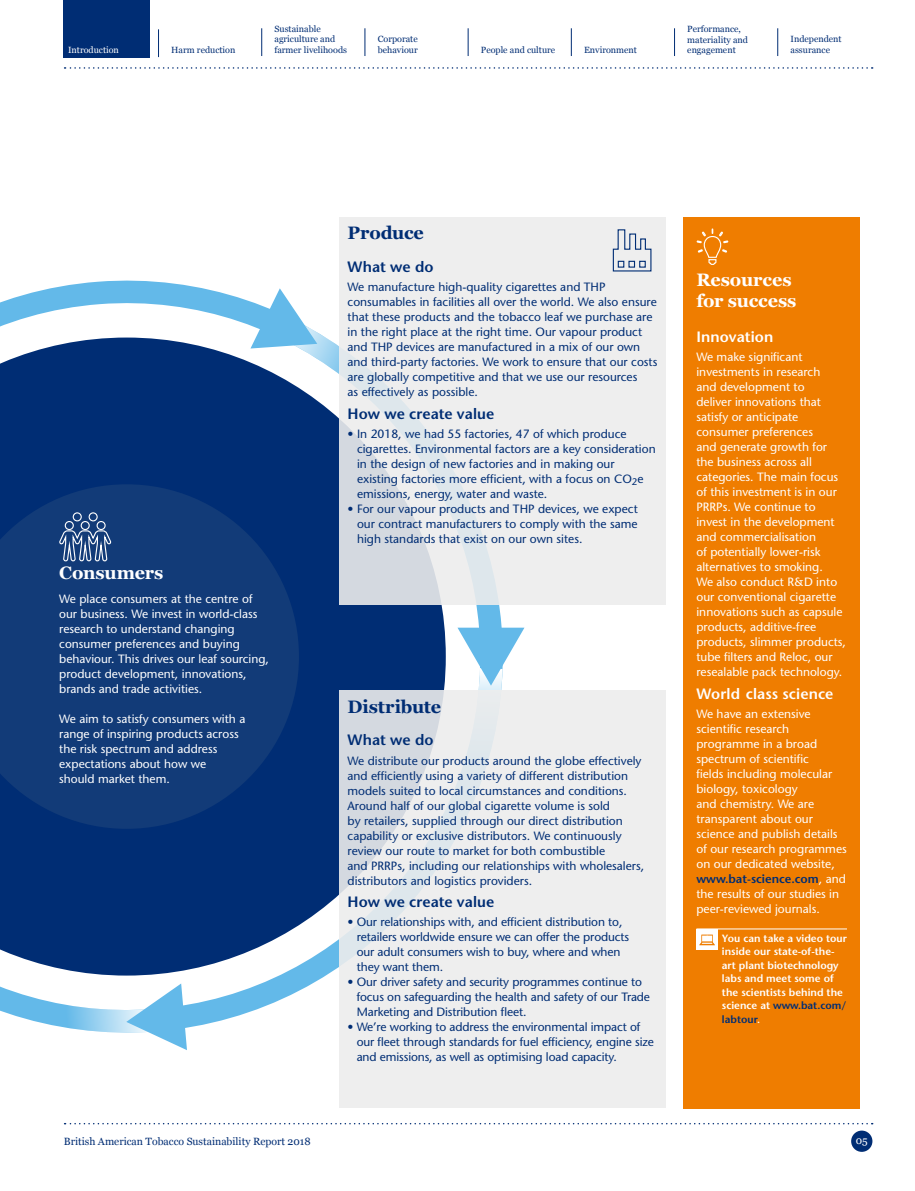
<style>
.page{position:relative;width:915px;height:1191px;background:#fff}
.page>*{position:absolute;margin:0;border:0;box-sizing:border-box;transform-origin:0 0}
.t1{font:700 18px/21px "Georgia";letter-spacing:-.005em;color:#fff}
.t2{font:700 18px "Georgia";letter-spacing:-.005em;color:#002d74}
.t3{font:600 15px "Stone Sans Std";color:#002d74}
.t4{font:600 15px "Stone Sans Std";letter-spacing:.005em;color:#fff}
.t5{font:500 12px/15px "Stone Sans Std";color:#002d74}
.t6{font:500 12px/15px "Stone Sans Std";color:#fff}
.t7{font:600 10.5px/13.5px "Stone Sans Std";color:#fff}
.t8{font:10.5px "Georgia";color:#002d74}
.t9{font:10.5px "Georgia";color:#fff}
.t10{font:9px/10.5px "Georgia";color:#002d74}
.t11{font:9px "Georgia";color:#fff}
.s1{font-weight:600;color:#002d74}
.s2{color:#002d74}
</style>
<div class="page">
<div style="left:683px;top:217px;width:176px;height:891px;background:#ef7d00"></div>
<hr style="left:696px;top:928px;width:150px;height:1px;background:#fff">
<div style="left:850px;top:1130px;width:22px;height:21px;background:#002d74;border-radius:50%"></div>
<svg style="left:65px;top:67px;width:807px;height:2px"></svg>
<svg style="left:261px;top:28px;width:1px;height:28px"></svg>
<svg style="left:158px;top:29px;width:1px;height:28px"></svg>
<svg style="left:467px;top:28px;width:1px;height:28px"></svg>
<svg style="left:674px;top:28px;width:1px;height:28px"></svg>
<svg style="left:364px;top:28px;width:1px;height:28px"></svg>
<svg style="left:571px;top:28px;width:1px;height:28px"></svg>
<svg style="left:777px;top:28px;width:1px;height:28px"></svg>
<div style="left:64px;top:0;width:86px;height:57px;background:#002d74"></div>
<svg style="left:0;top:280px;width:251px;height:380px;background:#2a538c"></svg>
<svg style="left:0;top:280px;width:140px;height:378px;background:#2b548d"></svg>
<svg style="left:251px;top:332px;width:291px;height:322px"></svg>
<svg style="left:100px;top:654px;width:402px;height:374px;background:#2f568f"></svg>
<svg style="left:0;top:660px;width:158px;height:373px;background:#274f89"></svg>
<div style="left:339px;top:690px;width:326px;height:418px;background:#ededed"></div>
<div style="left:339px;top:217px;width:326px;height:387px;background:#ededed"></div>
<svg style="left:250px;top:288px;width:67px;height:60px"></svg>
<svg style="left:457px;top:627px;width:67px;height:58px"></svg>
<svg style="left:126px;top:983px;width:61px;height:67px"></svg>
<div style="left:65px;top:521px;width:9px;height:9px;border:1px solid #fff;border-radius:50%"></div>
<div style="left:80px;top:521px;width:10px;height:9px;border:1px solid #fff;border-radius:50%"></div>
<div style="left:96px;top:521px;width:10px;height:9px;border:1px solid #fff;border-radius:50%"></div>
<svg style="left:59px;top:530px;width:53px;height:32px;background:#4f6d9a"></svg>
<div style="left:73px;top:512px;width:9px;height:9px;border:1px solid #fff;border-radius:50%"></div>
<div style="left:88px;top:512px;width:10px;height:9px;border:1px solid #fff;border-radius:50%"></div>
<svg style="left:612px;top:229px;width:39px;height:43px"></svg>
<div style="left:696px;top:929px;width:21px;height:21px;background:#fff"></div>
<svg style="left:699px;top:934px;width:15px;height:11px"></svg>
<svg style="left:696px;top:228px;width:32px;height:37px"></svg>
<svg style="left:65px;top:1123px;width:807px;height:1px"></svg>
<p class="t11" style="left:68px;top:43px;width:52px">Introduction</p>
<p class="t10" style="left:274px;top:23px;width:48px">Sustainable</p>
<p class="t10" style="left:687px;top:23px;width:55px">Performance,</p>
<p class="t10" style="left:171px;top:44px;width:66px">Harm reduction</p>
<p class="t10" style="left:274px;top:34px;width:74px">agriculture and farmer livelihoods</p>
<p class="t10" style="left:377px;top:34px;width:41px">Corporate behaviour</p>
<p class="t10" style="left:480px;top:44px;width:76px">People and culture</p>
<p class="t10" style="left:584px;top:44px;width:54px">Environment</p>
<p class="t10" style="left:687px;top:34px;width:62px">materiality and engagement</p>
<p class="t10" style="left:790px;top:34px;width:53px">Independent assurance</p>
<p class="t1" style="left:59px;top:561px;width:105px">Consumers</p>
<p class="t6" style="left:59px;top:591px;width:211px">We place consumers at the centre of our business. We invest in world-class research to understand changing consumer preferences and buying behaviour. This drives our leaf sourcing, product development, innovations, brands and trade activities.</p>
<p class="t6" style="left:59px;top:711px;width:188px">We aim to satisfy consumers with a range of inspiring products across the risk spectrum and address expectations about how we<br>should market them.</p>
<p class="t2" style="left:347px;top:219px;width:78px">Produce</p>
<p class="t3" style="left:347px;top:258px;width:87px">What we do</p>
<p class="t5" style="left:347px;top:279px;width:311px">We manufacture high-quality cigarettes and THP consumables in facilities all over the world. We also ensure that these products and the tobacco leaf we purchase are in the right place at the right time. Our vapour product and THP devices are manufactured in a mix of our own and third-party factories. We work to ensure that our costs are globally competitive and that we use our resources<br>as effectively as possible.</p>
<p class="t3" style="left:347px;top:404px;width:148px">How we create value</p>
<p class="t5" style="left:357px;top:426px;width:300px;text-indent:-9px">• In 2018, we had 55 factories, 47 of which produce cigarettes. Environmental factors are a key consideration in the design of new factories and in making our existing factories more efficient, with a focus on CO<sub>2</sub>e emissions, energy, water and waste.</p>
<p class="t5" style="left:357px;top:501px;width:282px;text-align:justify;text-indent:-9px">• For our vapour products and THP devices, we expect our contract manufacturers to comply with the same high standards that exist on our own sites.</p>
<p class="t2" style="left:347px;top:692px;width:95px">Distribute</p>
<p class="t3" style="left:347px;top:731px;width:87px">What we do</p>
<p class="t5" style="left:347px;top:753px;width:298px">We distribute our products around the globe effectively and efficiently using a variety of different distribution models suited to local circumstances and conditions.<br>Around half of our global cigarette volume is sold<br>by retailers, supplied through our direct distribution capability or exclusive distributors. We continuously review our route to market for both combustible<br>and PRRPs, including our relationships with wholesalers, distributors and logistics providers.</p>
<p class="t3" style="left:347px;top:892px;width:148px">How we create value</p>
<p class="t5" style="left:356px;top:914px;width:274px;text-indent:-9px">• Our relationships with, and efficient distribution to, retailers worldwide ensure we can offer the products our adult consumers wish to buy, where and when they want them.</p>
<p class="t5" style="left:356px;top:974px;width:295px;text-indent:-9px">• Our driver safety and security programmes continue to focus on safeguarding the health and safety of our Trade<br>Marketing and Distribution fleet.</p>
<p class="t5" style="left:356px;top:1019px;width:298px;text-indent:-9px">• We’re working to address the environmental impact of our fleet through standards for fuel efficiency, engine size and emissions, as well as optimising load capacity.</p>
<p class="t1" style="left:696px;top:268px;width:101px">Resources for success</p>
<p class="t4" style="left:696px;top:328px;width:78px">Innovation</p>
<p class="t6" style="left:696px;top:350px;width:151px">We make significant investments in research<br>and development to<br>deliver innovations that satisfy or anticipate consumer preferences<br>and generate growth for the business across all categories. The main focus of this investment is in our<br>PRRPs. We continue to invest in the development and commercialisation<br>of potentially lower-risk alternatives to smoking.<br>We also conduct R&amp;D into our conventional cigarette innovations such as capsule products, additive-free products, slimmer products, tube filters and Reloc, our resealable pack technology.</p>
<p class="t4" style="left:696px;top:684px;width:138px">World class science</p>
<p class="t6" style="left:696px;top:706px;width:152px">We have an extensive scientific research programme in a broad spectrum of scientific<br>fields including molecular biology, toxicology<br>and chemistry. We are transparent about our science and publish details of our research programmes on our dedicated website, <span class="s1">www.bat-science.com</span>, and the results of our studies in peer-reviewed journals.</p>
<p class="t7" style="left:721px;top:931px;width:126px">You can take a video tour inside our state-of-the&shy;art plant biotechnology labs and meet some of the scientists behind the science at <span class="s2">www.bat.com/ labtour</span>.</p>
<p class="t8" style="left:64px;top:1133px;width:248px">British American Tobacco Sustainability Report 2018</p>
<p class="t9" style="left:855px;top:1133px;width:13px">05</p>
</div>
